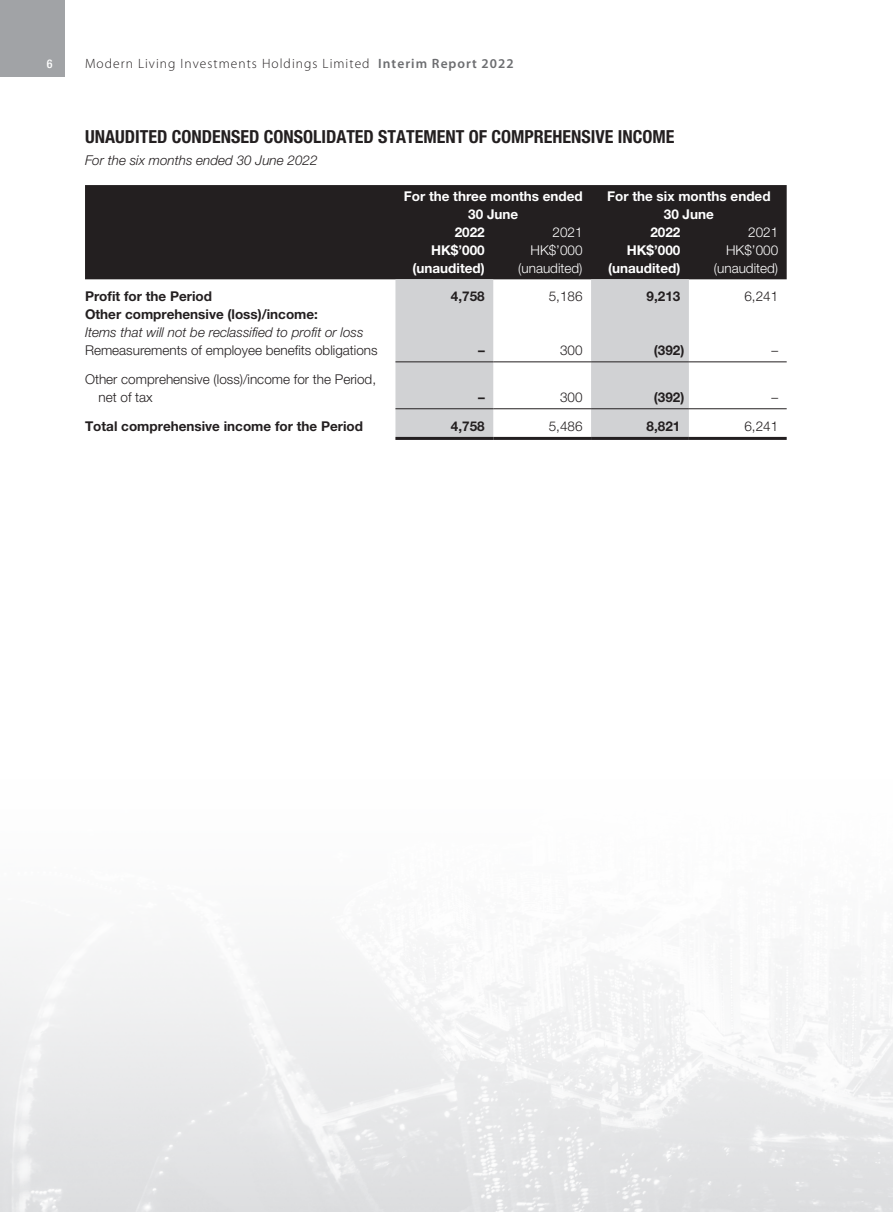
<style>
.page{position:relative;width:893px;height:1212px;background:#fff}
.page>*{position:absolute;margin:0;border:0;box-sizing:border-box;transform-origin:0 0}
._01_H1{font:700 condensed 18px "Helvetica Neue LT Std";color:#231f20}
._50_Table_txt{font:300 13.5px "Helvetica Neue LT Std";color:#231f20}
._50_Table_txt-2{font:700 13.5px "Helvetica Neue LT Std";color:#231f20}
._50_Table_txt-3{font:700 13.5px "Helvetica Neue LT Std";color:#fff}
.t1{font:300 13.5px "Myriad Pro";letter-spacing:.075em;color:#231f20}
._50_Table_txt-4{font:300 13.5px "Helvetica Neue LT Std";color:#fff}
._50_Table_txt-5{font:italic 300 13.5px "Helvetica Neue LT Std";color:#231f20}
._00_txt{font:italic 300 13.5px "Helvetica Neue LT Std";color:#231f20}
.t2{font:500 condensed 12px "Helvetica Neue LT Std";color:#fff}
.s1{font-weight:600;color:#6c6d70}
</style>
<div class="page">
<div style="left:0;top:0;width:65px;height:77px;background:#a1a3a6"></div>
<div style="left:85px;top:185px;width:702px;height:94px;background:#231f20"></div>
<svg style="left:395px;top:279px;width:294px;height:158px;fill:#d1d2d4"></svg>
<hr style="left:395px;top:361px;width:98px;height:1px;background:#231f20">
<hr style="left:493px;top:361px;width:98px;height:1px;background:#231f20">
<hr style="left:591px;top:361px;width:98px;height:1px;background:#231f20">
<hr style="left:689px;top:361px;width:98px;height:1px;background:#231f20">
<hr style="left:395px;top:408px;width:98px;height:1px;background:#231f20">
<hr style="left:493px;top:408px;width:98px;height:1px;background:#231f20">
<hr style="left:591px;top:408px;width:98px;height:1px;background:#231f20">
<hr style="left:689px;top:408px;width:98px;height:1px;background:#231f20">
<hr style="left:395px;top:437px;width:98px;height:3px;background:#231f20">
<hr style="left:493px;top:437px;width:98px;height:3px;background:#231f20">
<hr style="left:591px;top:437px;width:98px;height:3px;background:#231f20">
<hr style="left:689px;top:437px;width:98px;height:3px;background:#231f20">
<p class="t2" style="left:47px;top:57px;width:7px">6</p>
<p class="t1" style="left:85px;top:56px;width:430px">Modern Living Investments Holdings Limited <span class="s1">Interim Report 2022</span></p>
<p class="_01_H1" style="left:85px;top:125px;width:591px">UNAUDITED CONDENSED CONSOLIDATED STATEMENT OF COMPREHENSIVE INCOME</p>
<p class="_00_txt" style="left:85px;top:152px;width:234px">For the six months ended 30 June 2022</p>
<p class="_50_Table_txt-3" style="left:404px;top:188px;width:181px">For the three months ended</p>
<p class="_50_Table_txt-3" style="left:468px;top:206px;width:52px">30 June</p>
<p class="_50_Table_txt-3" style="left:607px;top:188px;width:165px">For the six months ended</p>
<p class="_50_Table_txt-3" style="left:664px;top:206px;width:52px">30 June</p>
<p class="_50_Table_txt-3" style="left:455px;top:224px;width:32px">2022</p>
<p class="_50_Table_txt-4" style="left:552px;top:224px;width:32px">2021</p>
<p class="_50_Table_txt-3" style="left:650px;top:224px;width:32px">2022</p>
<p class="_50_Table_txt-4" style="left:748px;top:224px;width:32px">2021</p>
<p class="_50_Table_txt-3" style="left:431px;top:242px;width:55px">HK$’000</p>
<p class="_50_Table_txt-4" style="left:530px;top:242px;width:54px">HK$’000</p>
<p class="_50_Table_txt-3" style="left:627px;top:242px;width:55px">HK$’000</p>
<p class="_50_Table_txt-4" style="left:726px;top:242px;width:54px">HK$’000</p>
<p class="_50_Table_txt-3" style="left:412px;top:260px;width:74px">(unaudited)</p>
<p class="_50_Table_txt-4" style="left:518px;top:260px;width:66px">(unaudited)</p>
<p class="_50_Table_txt-3" style="left:608px;top:260px;width:74px">(unaudited)</p>
<p class="_50_Table_txt-4" style="left:714px;top:260px;width:66px">(unaudited)</p>
<p class="_50_Table_txt-2" style="left:85px;top:288px;width:128px">Profit for the Period</p>
<p class="_50_Table_txt-2" style="left:451px;top:288px;width:35px">4,758</p>
<p class="_50_Table_txt" style="left:549px;top:288px;width:35px">5,186</p>
<p class="_50_Table_txt-2" style="left:647px;top:288px;width:35px">9,213</p>
<p class="_50_Table_txt" style="left:744px;top:288px;width:35px">6,241</p>
<p class="_50_Table_txt-2" style="left:85px;top:306px;width:234px">Other comprehensive (loss)/income:</p>
<p class="_50_Table_txt-5" style="left:85px;top:325px;width:280px">Items that will not be reclassified to profit or loss</p>
<p class="_50_Table_txt" style="left:85px;top:342px;width:294px">Remeasurements of employee benefits obligations</p>
<p class="_50_Table_txt-2" style="left:478px;top:342px;width:8px">–</p>
<p class="_50_Table_txt" style="left:560px;top:342px;width:24px">300</p>
<p class="_50_Table_txt-2" style="left:654px;top:342px;width:32px">(392)</p>
<p class="_50_Table_txt" style="left:771px;top:342px;width:8px">–</p>
<p class="_50_Table_txt" style="left:85px;top:371px;width:293px">Other comprehensive (loss)/income for the Period,</p>
<p class="_50_Table_txt" style="left:99px;top:389px;width:56px">net of tax</p>
<p class="_50_Table_txt-2" style="left:478px;top:389px;width:8px">–</p>
<p class="_50_Table_txt" style="left:560px;top:389px;width:24px">300</p>
<p class="_50_Table_txt-2" style="left:654px;top:389px;width:32px">(392)</p>
<p class="_50_Table_txt" style="left:771px;top:389px;width:8px">–</p>
<p class="_50_Table_txt-2" style="left:85px;top:418px;width:279px">Total comprehensive income for the Period</p>
<p class="_50_Table_txt-2" style="left:451px;top:418px;width:35px">4,758</p>
<p class="_50_Table_txt" style="left:549px;top:418px;width:35px">5,486</p>
<p class="_50_Table_txt-2" style="left:647px;top:418px;width:35px">8,821</p>
<p class="_50_Table_txt" style="left:744px;top:418px;width:35px">6,241</p>
</div>
